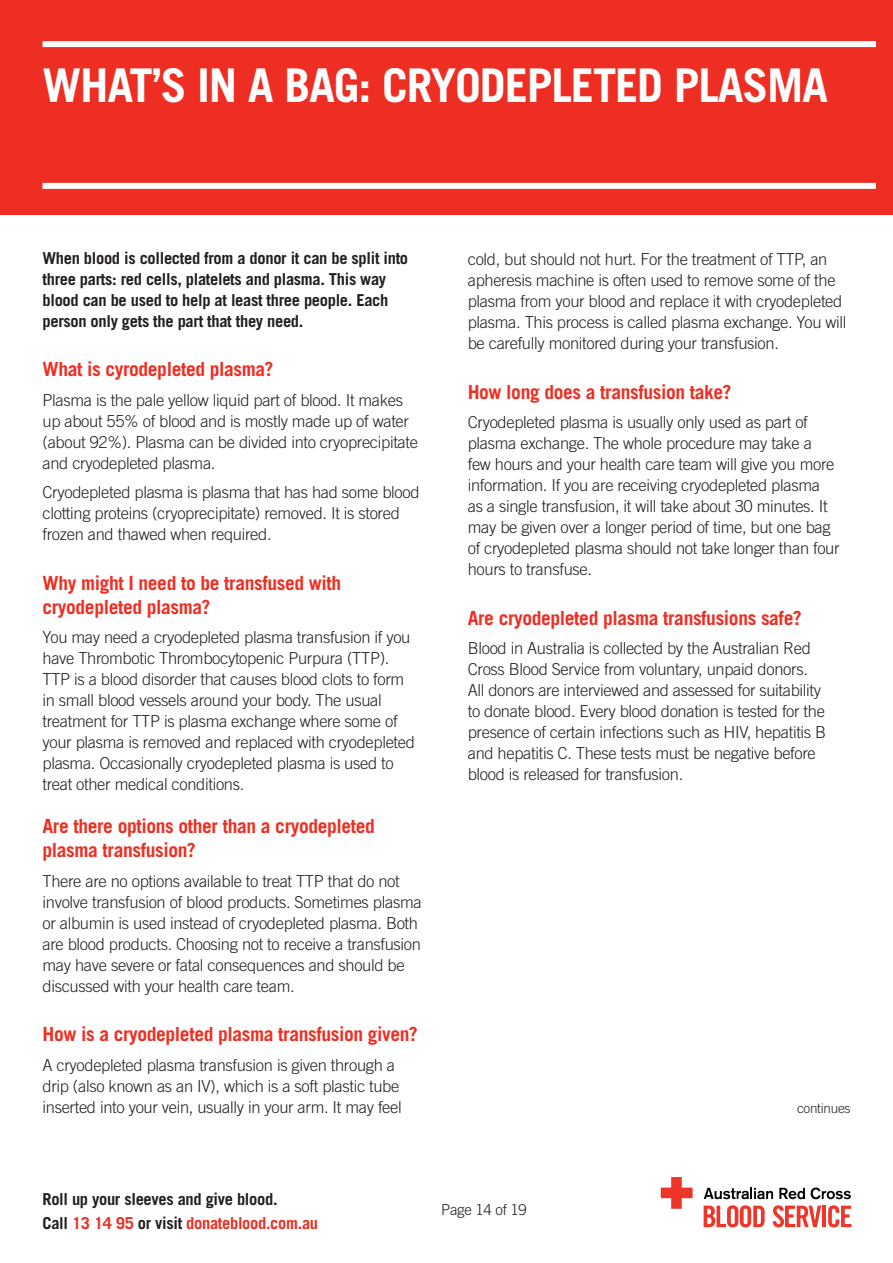
<style>
.page{position:relative;width:893px;height:1263px;background:#fff}
.page>*{position:absolute;margin:0;border:0;box-sizing:border-box;transform-origin:0 0}
.t1{font:700 46.5px "Trade Gothic";letter-spacing:-.025em;color:#fff}
.Subhead{font:700 19.5px/24px "Trade Gothic";letter-spacing:-.02em;color:#ee2e22}
.Body{font:300 16.5px/21px "Trade Gothic";letter-spacing:-.02em;color:#231f20}
.Intro_para{font:700 16.5px/21px "Trade Gothic";letter-spacing:-.02em;color:#231f20}
.t2{font:300 15px "Trade Gothic";letter-spacing:-.02em;color:#231f20}
.t3{font:300 13.5px "Trade Gothic";letter-spacing:-.02em;color:#231f20}
.s1{color:#ee2e22}
</style>
<div class="page">
<svg style="left:704px;top:1188px;width:69px;height:11px"></svg>
<svg style="left:779px;top:1188px;width:26px;height:11px"></svg>
<svg style="left:811px;top:1187px;width:40px;height:12px"></svg>
<svg style="left:704px;top:1205px;width:61px;height:22px"></svg>
<svg style="left:773px;top:1205px;width:48px;height:22px"></svg>
<hr style="left:822px;top:1205px;width:4px;height:22px;background:#ee3529">
<svg style="left:828px;top:1205px;width:23px;height:22px"></svg>
<svg style="left:661px;top:1177px;width:31px;height:32px"></svg>
<div style="left:0;top:0;width:893px;height:215px;background:#ee2e22"></div>
<div style="left:43px;top:41px;width:833px;height:6px;background:#fff"></div>
<div style="left:43px;top:183px;width:833px;height:6px;background:#fff"></div>
<p class="t1" style="left:43px;top:57px;width:787px">WHAT’S IN A BAG: CRYODEPLETED PLASMA</p>
<p class="Intro_para" style="left:43px;top:247px;width:367px">When blood is collected from a donor it can be split into three parts: red cells, platelets and plasma. This way blood can be used to help at least three people. Each person only gets the part that they need.</p>
<p class="Subhead" style="left:43px;top:357px;width:233px">What is cyrodepleted plasma?</p>
<p class="Body" style="left:43px;top:389px;width:377px">Plasma is the pale yellow liquid part of blood. It makes up about 55% of blood and is mostly made up of water (about 92%). Plasma can be divided into cryoprecipitate and cryodepleted plasma.</p>
<p class="Body" style="left:43px;top:482px;width:379px">Cryodepleted plasma is plasma that has had some blood clotting proteins (cryoprecipitate) removed. It is stored frozen and thawed when required.</p>
<p class="Subhead" style="left:43px;top:570px;width:300px">Why might I need to be transfused with cryodepleted plasma?</p>
<p class="Body" style="left:43px;top:627px;width:374px">You may need a cryodepleted plasma transfusion if you have Thrombotic Thrombocytopenic Purpura (TTP).<br>TTP is a blood disorder that causes blood clots to form in small blood vessels around your body. The usual treatment for TTP is plasma exchange where some of your plasma is removed and replaced with cryodepleted plasma. Occasionally cryodepleted plasma is used to treat other medical conditions.</p>
<p class="Subhead" style="left:43px;top:814px;width:334px">Are there options other than a cryodepleted plasma transfusion?</p>
<p class="Body" style="left:43px;top:870px;width:381px">There are no options available to treat TTP that do not involve transfusion of blood products. Sometimes plasma or albumin is used instead of cryodepleted plasma. Both are blood products. Choosing not to receive a transfusion may have severe or fatal consequences and should be discussed with your health care team.</p>
<p class="Subhead" style="left:43px;top:1022px;width:377px">How is a cryodepleted plasma transfusion given?</p>
<p class="Body" style="left:43px;top:1054px;width:361px">A cryodepleted plasma transfusion is given through a drip (also known as an IV), which is a soft plastic tube inserted into your vein, usually in your arm. It may feel</p>
<p class="Body" style="left:468px;top:249px;width:380px">cold, but should not hurt. For the treatment of TTP, an apheresis machine is often used to remove some of the plasma from your blood and replace it with cryodepleted plasma. This process is called plasma exchange. You will be carefully monitored during your transfusion.</p>
<p class="Subhead" style="left:468px;top:380px;width:265px">How long does a transfusion take?</p>
<p class="Body" style="left:468px;top:412px;width:373px">Cryodepleted plasma is usually only used as part of plasma exchange. The whole procedure may take a<br>few hours and your health care team will give you more information. If you are receiving cryodepleted plasma<br>as a single transfusion, it will take about 30 minutes. It may be given over a longer period of time, but one bag of cryodepleted plasma should not take longer than four hours to transfuse.</p>
<p class="Subhead" style="left:468px;top:606px;width:335px">Are cryodepleted plasma transfusions safe?</p>
<p class="Body" style="left:468px;top:638px;width:360px">Blood in Australia is collected by the Australian Red Cross Blood Service from voluntary, unpaid donors.<br>All donors are interviewed and assessed for suitability to donate blood. Every blood donation is tested for the presence of certain infections such as HIV, hepatitis B and hepatitis C. These tests must be negative before blood is released for transfusion.</p>
<p class="t3" style="left:797px;top:1101px;width:55px">continues</p>
<p class="Intro_para" style="left:43px;top:1186px;width:277px;line-height:24px">Roll up your sleeves and give blood.<br>Call <span class="s1">13 14 95</span> or visit <span class="s1">donateblood.com.au</span></p>
<p class="t2" style="left:441px;top:1201px;width:87px">Page 14 of 19</p>
</div>
